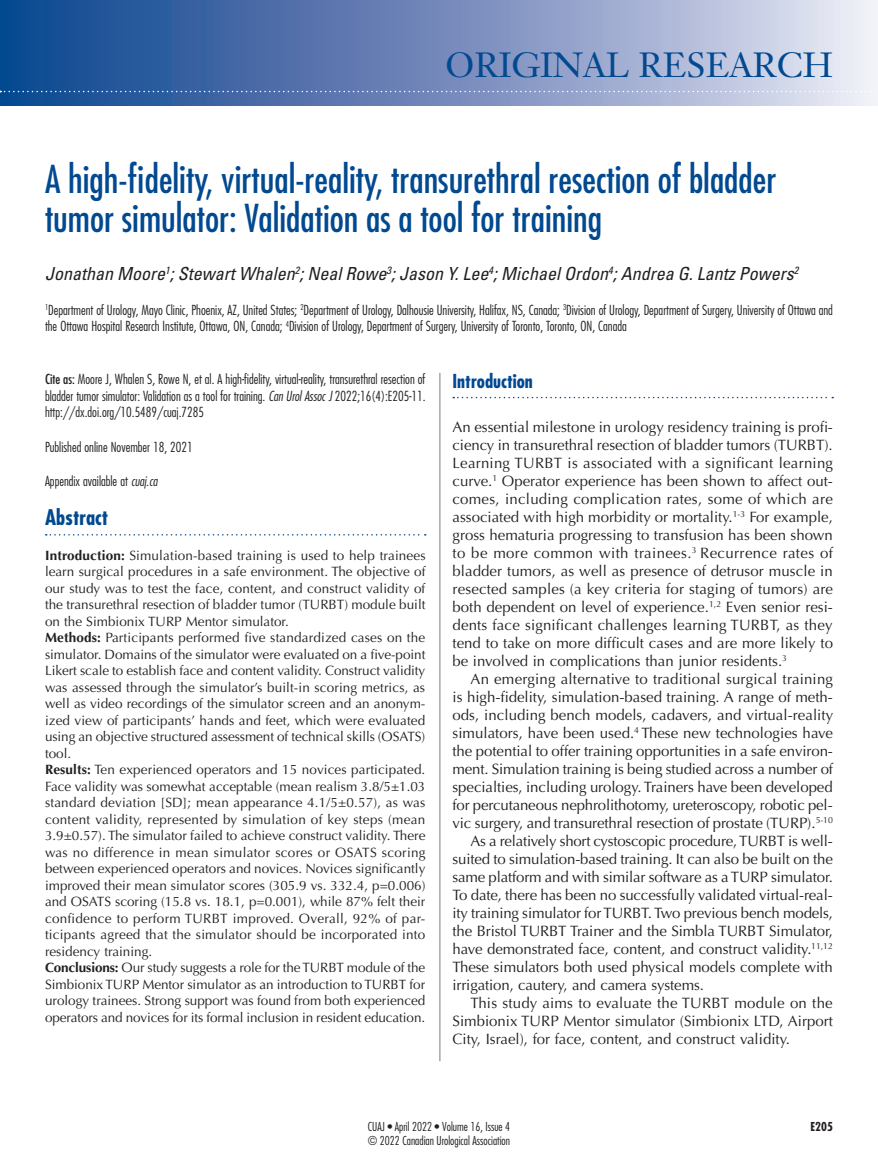
<style>
.page{position:relative;width:878px;height:1175px;background:#fff}
.page>*{position:absolute;margin:0;border:0;box-sizing:border-box;transform-origin:0 0}
.T25{font:condensed 37.5px/39px "Futura";color:#014990}
.SF-Blue{font:34.5px "Janson Text";color:#014990}
.ABH{font:700 condensed 21px "Futura";color:#014990}
.t1{font:700 condensed 18.75px "Futura";color:#014990}
.N12{font:italic condensed 18px "Univers";color:#231f20}
.PJ{font:15px/18px "Optima";letter-spacing:-.005em;color:#231f20;text-align:justify}
.ABS{font:13.5px/16.5px "Optima";color:#231f20;text-align:justify}
.PJ9{font:300 condensed 13.5px/16.5px "Futura";color:#231f20;text-align:justify}
.t2{font:300 condensed 12px "Futura";color:#231f20}
.t3{font:700 condensed 12px "Futura";color:#231f20}
.s1{font-weight:400}
.s2{font-style:italic}
.s3{font-weight:700}
</style>
<div class="page">
<svg style="left:0;top:0;width:878px;height:105px;background:#768fbd"></svg>
<hr style="left:439px;top:373px;width:1px;height:688px;background:#231f20">
<svg style="left:0;top:91px;width:878px;height:1px"></svg>
<svg style="left:46px;top:534px;width:379px;height:1px"></svg>
<svg style="left:453px;top:397px;width:380px;height:1px"></svg>
<p class="SF-Blue" style="left:445px;top:43px;width:389px">ORIGINAL RESEARCH</p>
<p class="T25" style="left:45px;top:159px;width:732px">A high-fidelity, virtual-reality, transurethral resection of bladder tumor simulator: Validation as a tool for training</p>
<p class="N12" style="left:45px;top:262px;width:755px">Jonathan Moore<sup>1</sup>; Stewart Whalen<sup>2</sup>; Neal Rowe<sup>3</sup>; Jason Y. Lee<sup>4</sup>; Michael Ordon<sup>4</sup>; Andrea G. Lantz Powers<sup>2</sup></p>
<p class="PJ9" style="left:45px;top:301px;width:789px"><sup>1</sup>Department of Urology, Mayo Clinic, Phoenix, AZ, United States; <sup>2</sup>Department of Urology, Dalhousie University, Halifax, NS, Canada; <sup>3</sup>Division of Urology, Department of Surgery, University of Ottawa and the Ottawa Hospital Research Institute, Ottawa, ON, Canada; <sup>4</sup>Division of Urology, Department of Surgery, University of Toronto, Toronto, ON, Canada</p>
<p class="PJ9" style="left:45px;top:370px;width:382px"><span class="s1">Cite as:</span> Moore J, Whalen S, Rowe N, et al. A high-fidelity, virtual-reality, transurethral resection of bladder tumor simulator: Validation as a tool for training. <span class="s2">Can Urol Assoc J</span> 2022;16(4):E205-11. http://dx.doi.org/10.5489/cuaj.7285</p>
<p class="PJ9" style="left:45px;top:438px;width:149px">Published online November 18, 2021</p>
<p class="PJ9" style="left:45px;top:472px;width:114px">Appendix available at <span class="s2">cuaj.ca</span></p>
<p class="ABH" style="left:45px;top:504px;width:65px">Abstract</p>
<p class="ABS" style="left:45px;top:547px;width:382px"><span class="s3">Introduction:</span> Simulation-based training is used to help trainees learn surgical procedures in a safe environment. The objective of our study was to test the face, content, and construct validity of the transurethral resection of bladder tumor (TURBT) module built on the Simbionix TURP Mentor simulator.</p>
<p class="ABS" style="left:45px;top:629px;width:382px"><span class="s3">Methods:</span> Participants performed five standardized cases on the simulator. Domains of the simulator were evaluated on a five-point Likert scale to establish face and content validity. Construct validity was assessed through the simulator’s built-in scoring metrics, as well as video recordings of the simulator screen and an anonym&shy;ized view of participants’ hands and feet, which were evaluated using an objective structured assessment of technical skills (OSATS) tool.</p>
<p class="ABS" style="left:45px;top:761px;width:382px"><span class="s3">Results:</span> Ten experienced operators and 15 novices participated.<br>Face validity was somewhat acceptable (mean realism 3.8/5±1.03 standard deviation [SD]; mean appearance 4.1/5±0.57), as was content validity, represented by simulation of key steps (mean 3.9±0.57). The simulator failed to achieve construct validity. There was no difference in mean simulator scores or OSATS scoring between experienced operators and novices. Novices significantly improved their mean simulator scores (305.9 vs. 332.4, p=0.006) and OSATS scoring (15.8 vs. 18.1, p=0.001), while 87% felt their confidence to perform TURBT improved. Overall, 92% of par&shy;ticipants agreed that the simulator should be incorporated into residency training.</p>
<p class="ABS" style="left:45px;top:959px;width:382px"><span class="s3">Conclusions:</span> Our study suggests a role for the TURBT module of the Simbionix TURP Mentor simulator as an introduction to TURBT for urology trainees. Strong support was found from both experienced operators and novices for its formal inclusion in resident education.</p>
<h1 class="t1" style="left:452px;top:369px;width:82px">Introduction</h1>
<p class="PJ" style="left:452px;top:418px;width:382px">An essential milestone in urology residency training is profi&shy;ciency in transurethral resection of bladder tumors (TURBT).<br>Learning TURBT is associated with a significant learning curve.<sup>1</sup> Operator experience has been shown to affect out&shy;comes, including complication rates, some of which are associated with high morbidity or mortality.<sup>1-3</sup> For example, gross hematuria progressing to transfusion has been shown to be more common with trainees.<sup>3</sup> Recurrence rates of bladder tumors, as well as presence of detrusor muscle in resected samples (a key criteria for staging of tumors) are both dependent on level of experience.<sup>1,2</sup> Even senior resi&shy;dents face significant challenges learning TURBT, as they tend to take on more difficult cases and are more likely to be involved in complications than junior residents.<sup>3</sup></p>
<p class="PJ" style="left:452px;top:670px;width:382px;text-indent:18px">An emerging alternative to traditional surgical training is high-fidelity, simulation-based training. A range of meth&shy;ods, including bench models, cadavers, and virtual-reality simulators, have been used.<sup>4</sup> These new technologies have the potential to offer training opportunities in a safe environ&shy;ment. Simulation training is being studied across a number of specialties, including urology. Trainers have been developed for percutaneous nephrolithotomy, ureteroscopy, robotic pel&shy;vic surgery, and transurethral resection of prostate (TURP).<sup>5-10</sup></p>
<p class="PJ" style="left:452px;top:832px;width:382px;text-indent:18px">As a relatively short cystoscopic procedure, TURBT is well&shy;suited to simulation-based training. It can also be built on the same platform and with similar software as a TURP simulator.<br>To date, there has been no successfully validated virtual-real&shy;ity training simulator for TURBT. Two previous bench models, the Bristol TURBT Trainer and the Simbla TURBT Simulator, have demonstrated face, content, and construct validity.<sup>11,12<br></sup>These simulators both used physical models complete with irrigation, cautery, and camera systems.</p>
<p class="PJ" style="left:452px;top:994px;width:382px;text-indent:18px">This study aims to evaluate the TURBT module on the Simbionix TURP Mentor simulator (Simbionix LTD, Airport City, Israel), for face, content, and construct validity.</p>
<p class="t2" style="left:368px;top:1118px;width:144px">CUAJ • April 2022 • Volume 16, Issue 4</p>
<p class="t2" style="left:368px;top:1133px;width:144px">© 2022 Canadian Urological Association</p>
<p class="t3" style="left:810px;top:1118px;width:24px">E205</p>
</div>
